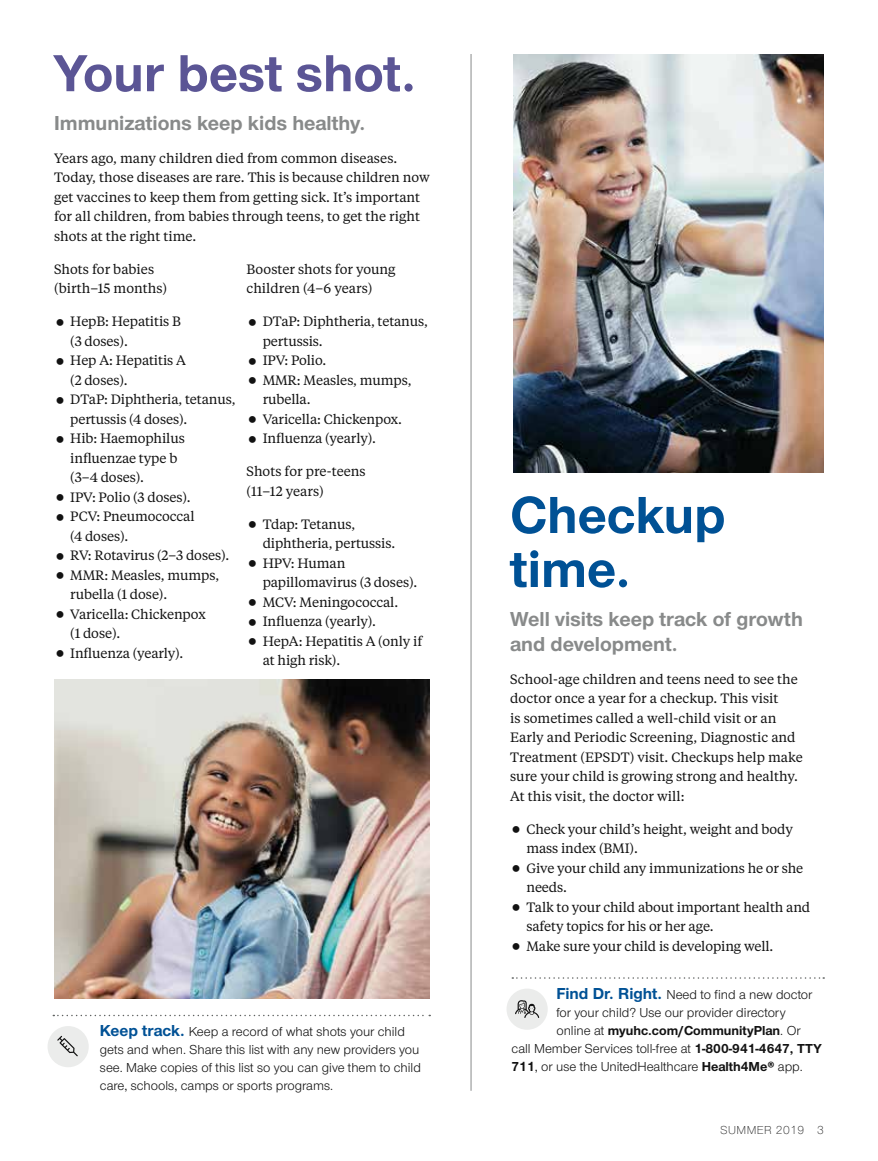
<style>
.page{position:relative;width:878px;height:1161px;background:#fff}
.page>*{position:absolute;margin:0;border:0;box-sizing:border-box;transform-origin:0 0}
.t1{font:700 54px "UHC Sans";color:#5b5595}
.t2{font:700 54px/54px "UHC Sans";color:#005195}
.t3{font:700 21px/25.2px "UHC Sans";color:#888a8a}
.t4{font:13.5px/19.5px "UHC Serif Text";letter-spacing:-.005em;color:#121212}
.t5{font:13.5px/18px "UHC Sans";color:#121212}
.t6{font:700 13.5px "UHC Sans";color:#121212}
.t7{font:300 12px "UHC Sans";letter-spacing:.04em;color:#121212}
.s1{font-weight:700;font-size:16.5px;color:#005195}
.s2{font-weight:400}
.s3{font-weight:700}
</style>
<div class="page">
<svg style="left:512px;top:977px;width:312px;height:2px"></svg>
<div style="left:506px;top:989px;width:41px;height:41px;background:#ebeceb;border-radius:50%"></div>
<svg style="left:515px;top:1000px;width:24px;height:18px"></svg>
<hr style="left:470px;top:54px;width:1px;height:1037px;background:#888a8a">
<img style="left:513px;top:54px;width:311px;height:418px">
<div style="left:48px;top:1026px;width:41px;height:41px;background:#ebeceb;border-radius:50%"></div>
<svg style="left:57px;top:1036px;width:21px;height:20px"></svg>
<svg style="left:53px;top:1015px;width:377px;height:1px"></svg>
<img style="left:54px;top:680px;width:376px;height:319px">
<h1 class="t1" style="left:54px;top:37px;width:363px">Your best shot.</h1>
<h2 class="t3" style="left:54px;top:110px;width:313px">Immunizations keep kids healthy.</h2>
<p class="t4" style="left:54px;top:148px;width:377px">Years ago, many children died from common diseases.<br>Today, those diseases are rare. This is because children now get vaccines to keep them from getting sick. It’s important for all children, from babies through teens, to get the right shots at the right time.</p>
<p class="t4" style="left:54px;top:259px;width:114px">Shots for babies (birth–15 months)</p>
<p class="t4" style="left:70px;top:311px;width:167px">HepB: Hepatitis B<br>(3 doses).<br>Hep A: Hepatitis A<br>(2 doses).<br>DTaP: Diphtheria, tetanus, pertussis (4 doses).<br>Hib: Haemophilus influenzae type b<br>(3–4 doses).<br>IPV: Polio (3 doses).<br>PCV: Pneumococcal<br>(4 doses).<br>RV: Rotavirus (2–3 doses).<br>MMR: Measles, mumps, rubella (1 dose).<br>Varicella: Chickenpox<br>(1 dose).<br>Influenza (yearly).</p>
<p class="t4" style="left:246px;top:259px;width:151px">Booster shots for young children (4–6 years)</p>
<p class="t4" style="left:263px;top:311px;width:167px">DTaP: Diphtheria, tetanus, pertussis.<br>IPV: Polio.<br>MMR: Measles, mumps, rubella.<br>Varicella: Chickenpox.<br>Influenza (yearly).</p>
<p class="t4" style="left:246px;top:461px;width:121px">Shots for pre-teens (11–12 years)</p>
<p class="t4" style="left:263px;top:514px;width:161px">Tdap: Tetanus, diphtheria, pertussis.<br>HPV: Human papillomavirus (3 doses).<br>MCV: Meningococcal.<br>Influenza (yearly).<br>HepA: Hepatitis A (only if at high risk).</p>
<p class="t5" style="left:100px;top:1023px;width:322px"><span class="s1">Keep track.</span> Keep a record of what shots your child gets and when. Share this list with any new providers you see. Make copies of this list so you can give them to child care, schools, camps or sports programs.</p>
<h1 class="t2" style="left:510px;top:486px;width:217px">Checkup time.</h1>
<h2 class="t3" style="left:510px;top:605px;width:294px">Well visits keep track of growth and development.</h2>
<p class="t4" style="left:510px;top:669px;width:294px">School-age children and teens need to see the doctor once a year for a checkup. This visit<br>is sometimes called a well-child visit or an Early and Periodic Screening, Diagnostic and Treatment (EPSDT) visit. Checkups help make sure your child is growing strong and healthy.<br>At this visit, the doctor will:</p>
<p class="t4" style="left:526px;top:819px;width:285px">Check your child’s height, weight and body mass index (BMI).<br>Give your child any immunizations he or she needs.<br>Talk to your child about important health and safety topics for his or her age.<br>Make sure your child is developing well.</p>
<p class="t5" style="left:556px;top:985px;width:257px"><span class="s1">Find Dr. Right.</span> Need to find a new doctor</p>
<p class="t5" style="left:556px;top:1003px;width:231px">for your child? Use our provider directory</p>
<p class="t6" style="left:556px;top:1021px;width:246px"><span class="s2">online at</span> myuhc.com/CommunityPlan<span class="s2">. Or</span></p>
<p class="t5" style="left:511px;top:1039px;width:312px">call Member Services toll-free at <span class="s3">1-800-941-4647, TTY</span></p>
<p class="t5" style="left:511px;top:1057px;width:293px"><span class="s3">711</span>, or use the UnitedHealthcare <span class="s3">Health4Me®</span> app.</p>
<p class="t7" style="left:720px;top:1122px;width:105px">SUMMER 2019 3</p>
</div>
